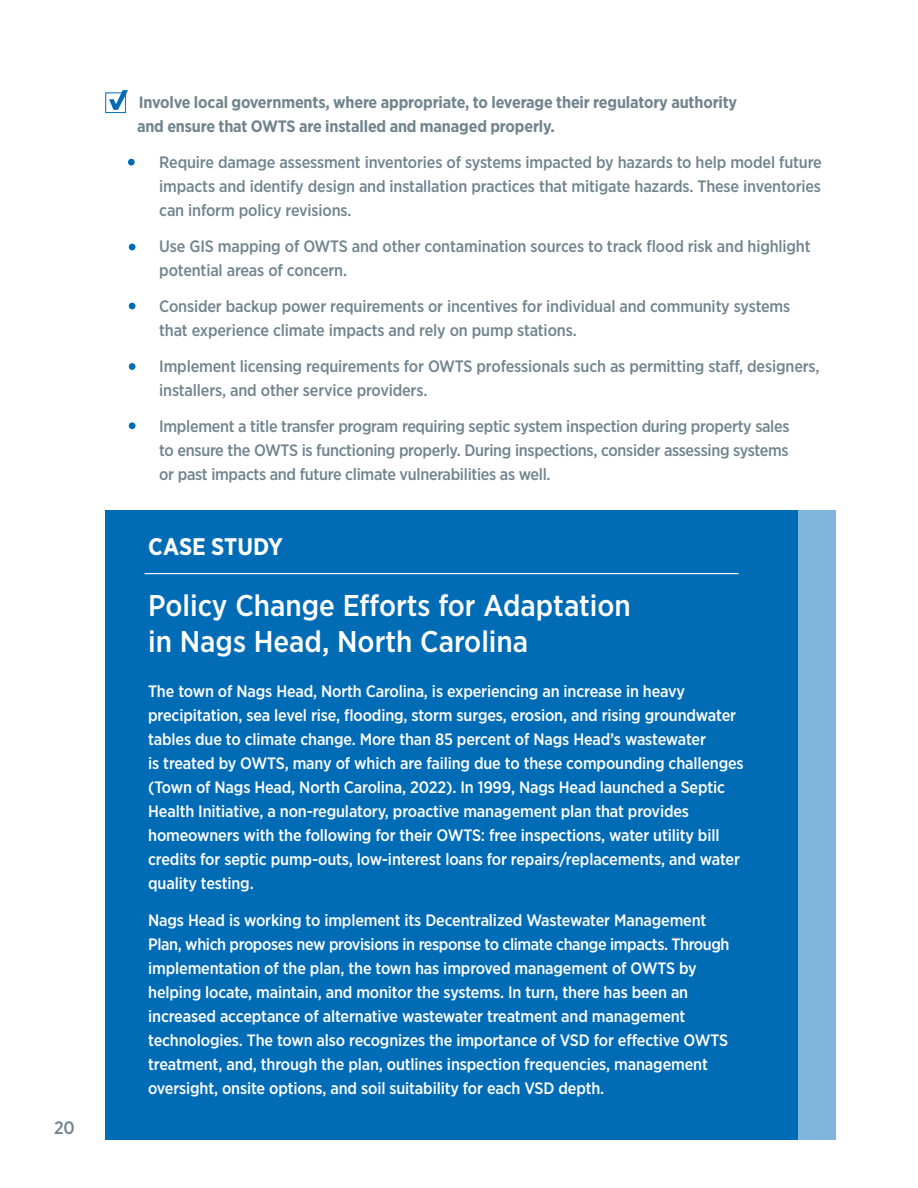
<style>
.page{position:relative;width:918px;height:1188px;background:#fff}
.page>*{position:absolute;margin:0;border:0;box-sizing:border-box;transform-origin:0 0}
.t1{font:500 30px/36px "Gotham Narrow";color:#fff}
.t2{font:700 24px "Gotham Narrow";color:#fff}
.t3{font:500 18px "Gotham Narrow";color:#71858f}
.t4{font:500 16.5px/24px "Gotham Narrow";letter-spacing:-.01em;color:#fff}
.t5{font:500 16.5px/24px "Gotham Narrow";letter-spacing:-.01em;color:#71858f}
.t6{font:700 16.5px/24px "Gotham Narrow";letter-spacing:-.01em;color:#71858f}
.s1{font-weight:500}
</style>
<div class="page">
<div style="left:105px;top:511px;width:719px;height:629px;background:#006cb6"></div>
<hr style="left:145px;top:573px;width:594px;height:1px;background:#fff">
<div style="left:799px;top:511px;width:37px;height:629px;background:#80b6db"></div>
<div style="left:128px;top:159px;width:7px;height:7px;background:#006cb6;border-radius:50%"></div>
<div style="left:129px;top:244px;width:7px;height:6px;background:#006cb6;border-radius:50%"></div>
<div style="left:129px;top:303px;width:7px;height:6px;background:#006cb6;border-radius:50%"></div>
<div style="left:129px;top:363px;width:7px;height:7px;background:#006cb6;border-radius:50%"></div>
<div style="left:129px;top:422px;width:7px;height:7px;background:#006cb6;border-radius:50%"></div>
<div style="left:105px;top:92px;width:21px;height:21px;background:#fff;border:1px solid #006cb6"></div>
<svg style="left:109px;top:90px;width:19px;height:20px"></svg>
<p class="t3" style="left:54px;top:1117px;width:22px">20</p>
<p class="t6" style="left:137px;top:90px;width:602px;text-indent:-32px"><span class="s1">4.</span> Involve local governments, where appropriate, to leverage their regulatory authority and ensure that OWTS are installed and managed properly.</p>
<p class="t5" style="left:159px;top:150px;width:664px;text-align:justify">Require damage assessment inventories of systems impacted by hazards to help model future impacts and identify design and installation practices that mitigate hazards. These inventories can inform policy revisions.</p>
<p class="t5" style="left:159px;top:234px;width:653px">Use GIS mapping of OWTS and other contamination sources to track flood risk and highlight potential areas of concern.</p>
<p class="t5" style="left:159px;top:294px;width:633px">Consider backup power requirements or incentives for individual and community systems that experience climate impacts and rely on pump stations.</p>
<p class="t5" style="left:159px;top:354px;width:662px">Implement licensing requirements for OWTS professionals such as permitting staff, designers, installers, and other service providers.</p>
<p class="t5" style="left:159px;top:414px;width:632px;text-align:justify">Implement a title transfer program requiring septic system inspection during property sales to ensure the OWTS is functioning properly. During inspections, consider assessing systems or past impacts and future climate vulnerabilities as well.</p>
<p class="t2" style="left:148px;top:532px;width:136px">CASE STUDY</p>
<p class="t1" style="left:148px;top:587px;width:484px">Policy Change Efforts for Adaptation in Nags Head, North Carolina</p>
<p class="t4" style="left:148px;top:679px;width:597px">The town of Nags Head, North Carolina, is experiencing an increase in heavy precipitation, sea level rise, flooding, storm surges, erosion, and rising groundwater tables due to climate change. More than 85 percent of Nags Head’s wastewater<br>is treated by OWTS, many of which are failing due to these compounding challenges (Town of Nags Head, North Carolina, 2022). In 1999, Nags Head launched a Septic Health Initiative, a non-regulatory, proactive management plan that provides homeowners with the following for their OWTS: free inspections, water utility bill credits for septic pump-outs, low-interest loans for repairs/replacements, and water quality testing.</p>
<p class="t4" style="left:148px;top:908px;width:583px">Nags Head is working to implement its Decentralized Wastewater Management Plan, which proposes new provisions in response to climate change impacts. Through implementation of the plan, the town has improved management of OWTS by helping locate, maintain, and monitor the systems. In turn, there has been an increased acceptance of alternative wastewater treatment and management technologies. The town also recognizes the importance of VSD for effective OWTS treatment, and, through the plan, outlines inspection frequencies, management oversight, onsite options, and soil suitability for each VSD depth.</p>
</div>
